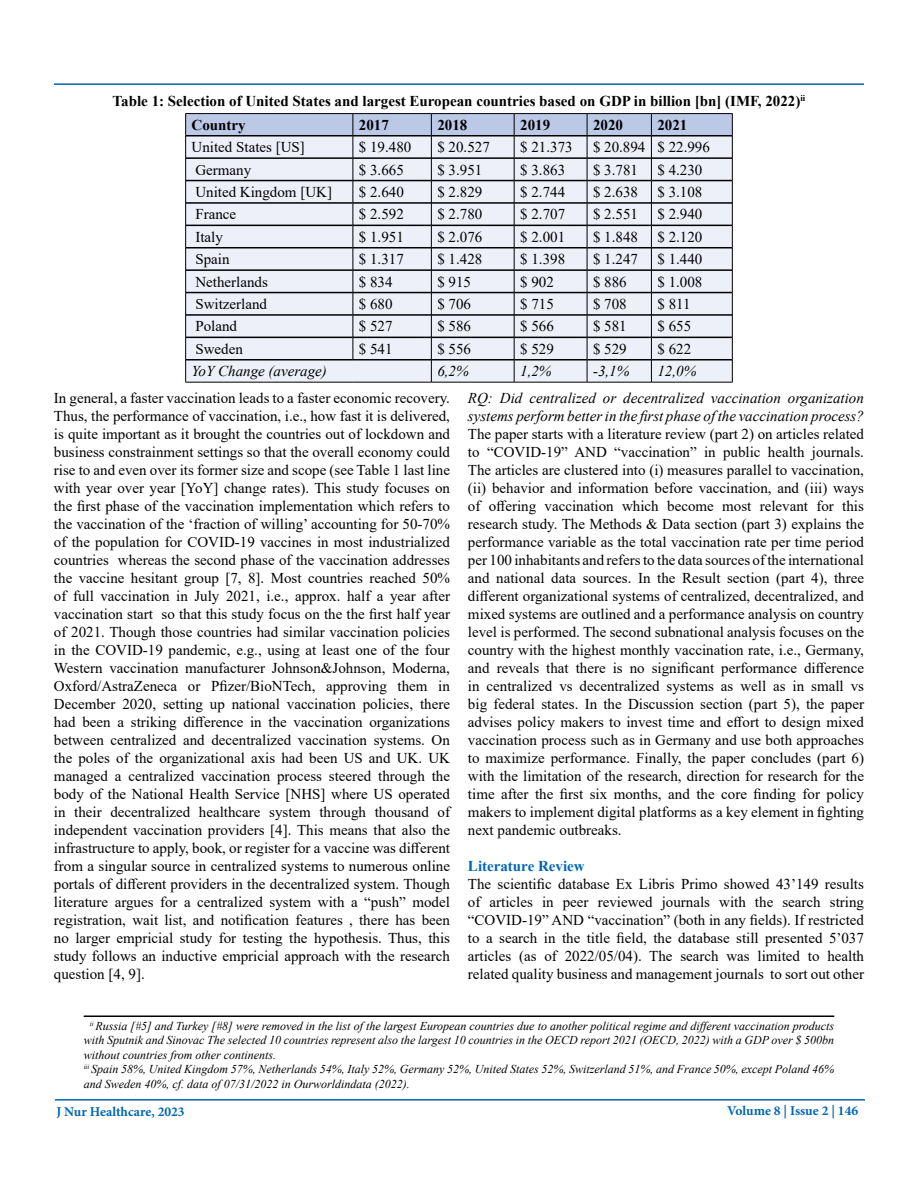
<style>
.page{position:relative;width:918px;height:1188px;background:#fff}
.page>*{position:absolute;margin:0;border:0;box-sizing:border-box;transform-origin:0 0}
.t1{font:15px/18px "Times New Roman";color:#000;text-align:justify}
.t2{font:italic 15px/18px "Times New Roman";color:#000}
.t3{font:700 15px/24.2px "Times New Roman";color:#000}
.t4{font:700 15px "Times New Roman";color:#0066b3}
.t5{font:700 13.5px "Minion Pro";color:#0066b3}
.t6{font:italic 12px/14.4px "Times New Roman";color:#000}
</style>
<div class="page">
<hr style="left:55px;top:1099px;width:810px;height:2px;background:#0066b3">
<hr style="left:54px;top:83px;width:810px;height:2px;background:#0066b3">
<hr style="left:185px;top:113px;width:168px;height:1px;background:#000">
<hr style="left:353px;top:113px;width:78px;height:1px;background:#000">
<hr style="left:431px;top:113px;width:83px;height:1px;background:#000">
<hr style="left:514px;top:113px;width:73px;height:1px;background:#000">
<hr style="left:587px;top:113px;width:64px;height:1px;background:#000">
<hr style="left:651px;top:113px;width:82px;height:1px;background:#000">
<svg style="left:185px;top:114px;width:548px;height:268px;background:#d8dbe5"></svg>
<hr style="left:185px;top:382px;width:168px;height:1px;background:#000">
<hr style="left:353px;top:382px;width:78px;height:1px;background:#000">
<hr style="left:431px;top:382px;width:83px;height:1px;background:#000">
<hr style="left:514px;top:382px;width:73px;height:1px;background:#000">
<hr style="left:587px;top:382px;width:64px;height:1px;background:#000">
<hr style="left:651px;top:382px;width:82px;height:1px;background:#000">
<hr style="left:84px;top:1016px;width:750px;height:1px;background:#000">
<p class="t3" style="left:192px;top:88px;width:615px;text-indent:-79px">Table 1: Selection of United States and largest European countries based on GDP in billion [bn] (IMF, 2022)<sup>ii<br></sup>Country</p>
<p class="t3" style="left:359px;top:112px;width:32px">2017</p>
<p class="t3" style="left:437px;top:112px;width:31px">2018</p>
<p class="t3" style="left:520px;top:112px;width:31px">2019</p>
<p class="t3" style="left:593px;top:112px;width:31px">2020</p>
<p class="t3" style="left:657px;top:112px;width:31px">2021</p>
<p class="t1" style="left:192px;top:138px;width:115px">United States [US]</p>
<p class="t1" style="left:359px;top:138px;width:54px">$ 19.480</p>
<p class="t1" style="left:437px;top:138px;width:54px">$ 20.527</p>
<p class="t1" style="left:520px;top:138px;width:54px">$ 21.373</p>
<p class="t1" style="left:593px;top:138px;width:118px">$ 20.894 $ 22.996</p>
<p class="t1" style="left:195px;top:160px;width:57px">Germany</p>
<p class="t1" style="left:359px;top:160px;width:46px">$ 3.665</p>
<p class="t1" style="left:437px;top:160px;width:46px">$ 3.951</p>
<p class="t1" style="left:520px;top:160px;width:46px">$ 3.863</p>
<p class="t1" style="left:593px;top:160px;width:46px">$ 3.781</p>
<p class="t1" style="left:657px;top:160px;width:46px">$ 4.230</p>
<p class="t1" style="left:195px;top:182px;width:138px">United Kingdom [UK]</p>
<p class="t1" style="left:359px;top:182px;width:46px">$ 2.640</p>
<p class="t1" style="left:437px;top:182px;width:46px">$ 2.829</p>
<p class="t1" style="left:520px;top:182px;width:46px">$ 2.744</p>
<p class="t1" style="left:593px;top:182px;width:46px">$ 2.638</p>
<p class="t1" style="left:657px;top:182px;width:46px">$ 3.108</p>
<p class="t1" style="left:195px;top:205px;width:42px">France</p>
<p class="t1" style="left:359px;top:205px;width:46px">$ 2.592</p>
<p class="t1" style="left:437px;top:205px;width:46px">$ 2.780</p>
<p class="t1" style="left:520px;top:205px;width:46px">$ 2.707</p>
<p class="t1" style="left:593px;top:205px;width:46px">$ 2.551</p>
<p class="t1" style="left:657px;top:205px;width:46px">$ 2.940</p>
<p class="t1" style="left:195px;top:227px;width:29px">Italy</p>
<p class="t1" style="left:359px;top:227px;width:46px">$ 1.951</p>
<p class="t1" style="left:437px;top:227px;width:46px">$ 2.076</p>
<p class="t1" style="left:520px;top:227px;width:46px">$ 2.001</p>
<p class="t1" style="left:593px;top:227px;width:46px">$ 1.848</p>
<p class="t1" style="left:657px;top:227px;width:46px">$ 2.120</p>
<p class="t1" style="left:195px;top:250px;width:36px">Spain</p>
<p class="t1" style="left:359px;top:250px;width:46px">$ 1.317</p>
<p class="t1" style="left:437px;top:250px;width:46px">$ 1.428</p>
<p class="t1" style="left:520px;top:250px;width:46px">$ 1.398</p>
<p class="t1" style="left:593px;top:250px;width:46px">$ 1.247</p>
<p class="t1" style="left:657px;top:250px;width:46px">$ 1.440</p>
<p class="t1" style="left:195px;top:272px;width:74px">Netherlands</p>
<p class="t1" style="left:359px;top:272px;width:35px">$ 834</p>
<p class="t1" style="left:437px;top:272px;width:35px">$ 915</p>
<p class="t1" style="left:520px;top:272px;width:35px">$ 902</p>
<p class="t1" style="left:593px;top:272px;width:35px">$ 886</p>
<p class="t1" style="left:657px;top:272px;width:46px">$ 1.008</p>
<p class="t1" style="left:195px;top:294px;width:73px">Switzerland</p>
<p class="t1" style="left:359px;top:294px;width:35px">$ 680</p>
<p class="t1" style="left:437px;top:294px;width:35px">$ 706</p>
<p class="t1" style="left:520px;top:294px;width:35px">$ 715</p>
<p class="t1" style="left:593px;top:294px;width:35px">$ 708</p>
<p class="t1" style="left:657px;top:294px;width:35px">$ 811</p>
<p class="t1" style="left:195px;top:317px;width:43px">Poland</p>
<p class="t1" style="left:359px;top:317px;width:35px">$ 527</p>
<p class="t1" style="left:437px;top:317px;width:35px">$ 586</p>
<p class="t1" style="left:520px;top:317px;width:35px">$ 566</p>
<p class="t1" style="left:593px;top:317px;width:35px">$ 581</p>
<p class="t1" style="left:657px;top:317px;width:35px">$ 655</p>
<p class="t1" style="left:195px;top:339px;width:49px">Sweden</p>
<p class="t1" style="left:359px;top:339px;width:35px">$ 541</p>
<p class="t1" style="left:437px;top:339px;width:35px">$ 556</p>
<p class="t1" style="left:520px;top:339px;width:35px">$ 529</p>
<p class="t1" style="left:593px;top:339px;width:35px">$ 529</p>
<p class="t1" style="left:657px;top:339px;width:35px">$ 622</p>
<p class="t2" style="left:192px;top:362px;width:137px">YoY Change (average)</p>
<p class="t2" style="left:437px;top:362px;width:33px">6,2%</p>
<p class="t2" style="left:520px;top:362px;width:33px">1,2%</p>
<p class="t2" style="left:593px;top:362px;width:38px">-3,1%</p>
<p class="t2" style="left:657px;top:362px;width:40px">12,0%</p>
<p class="t1" style="left:54px;top:388px;width:398px">In general, a faster vaccination leads to a faster economic recovery.<br>Thus, the performance of vaccination, i.e., how fast it is delivered, is quite important as it brought the countries out of lockdown and business constrainment settings so that the overall economy could rise to and even over its former size and scope (see Table 1 last line with year over year [YoY] change rates). This study focuses on the first phase of the vaccination implementation which refers to the vaccination of the ‘fraction of willing’ accounting for 50-70% of the population for COVID-19 vaccines in most industrialized countries whereas the second phase of the vaccination addresses the vaccine hesitant group [7, 8]. Most countries reached 50% of full vaccination in July 2021, i.e., approx. half a year after vaccination start so that this study focus on the the first half year of 2021. Though those countries had similar vaccination policies in the COVID-19 pandemic, e.g., using at least one of the four Western vaccination manufacturer Johnson&amp;Johnson, Moderna, Oxford/AstraZeneca or Pfizer/BioNTech, approving them in December 2020, setting up national vaccination policies, there had been a striking difference in the vaccination organizations between centralized and decentralized vaccination systems. On the poles of the organizational axis had been US and UK. UK managed a centralized vaccination process steered through the body of the National Health Service [NHS] where US operated in their decentralized healthcare system through thousand of independent vaccination providers [4]. This means that also the infrastructure to apply, book, or register for a vaccine was different from a singular source in centralized systems to numerous online portals of different providers in the decentralized system. Though literature argues for a centralized system with a “push” model registration, wait list, and notification features , there has been no larger empricial study for testing the hypothesis. Thus, this study follows an inductive empricial approach with the research question [4, 9].</p>
<p class="t2" style="left:468px;top:388px;width:397px">RQ: Did centralized or decentralized vaccination organization systems perform better in the first phase of the vaccination process?</p>
<p class="t1" style="left:468px;top:424px;width:398px">The paper starts with a literature review (part 2) on articles related to “COVID-19” AND “vaccination” in public health journals.<br>The articles are clustered into (i) measures parallel to vaccination, (ii) behavior and information before vaccination, and (iii) ways of offering vaccination which become most relevant for this research study. The Methods &amp; Data section (part 3) explains the performance variable as the total vaccination rate per time period per 100 inhabitants and refers to the data sources of the international and national data sources. In the Result section (part 4), three different organizational systems of centralized, decentralized, and mixed systems are outlined and a performance analysis on country level is performed. The second subnational analysis focuses on the country with the highest monthly vaccination rate, i.e., Germany, and reveals that there is no significant performance difference in centralized vs decentralized systems as well as in small vs big federal states. In the Discussion section (part 5), the paper advises policy makers to invest time and effort to design mixed vaccination process such as in Germany and use both approaches to maximize performance. Finally, the paper concludes (part 6) with the limitation of the research, direction for research for the time after the first six months, and the core finding for policy makers to implement digital platforms as a key element in fighting next pandemic outbreaks.</p>
<p class="t4" style="left:468px;top:855px;width:118px">Literature Review</p>
<p class="t1" style="left:468px;top:874px;width:398px">The scientific database Ex Libris Primo showed 43’149 results of articles in peer reviewed journals with the search string “COVID-19” AND “vaccination” (both in any fields). If restricted to a search in the title field, the database still presented 5’037 articles (as of 2022/05/04). The search was limited to health related quality business and management journals to sort out other</p>
<p class="t6" style="left:84px;top:1019px;width:752px;text-indent:6px"><sup>ii</sup> Russia [#5] and Turkey [#8] were removed in the list of the largest European countries due to another political regime and different vaccination products with Sputnik and Sinovac The selected 10 countries represent also the largest 10 countries in the OECD report 2021 (OECD, 2022) with a GDP over $ 500bn without countries from other continents.<br><sup>iii</sup> Spain 58%, United Kingdom 57%, Netherlands 54%, Italy 52%, Germany 52%, United States 52%, Switzerland 51%, and France 50%, except Poland 46% and Sweden 40%, cf. data of 07/31/2022 in Ourworldindata (2022).</p>
<p class="t5" style="left:56px;top:1102px;width:130px">J Nur Healthcare, 2023</p>
<p class="t5" style="left:727px;top:1101px;width:133px">Volume 8 | Issue 2 | 146</p>
</div>
